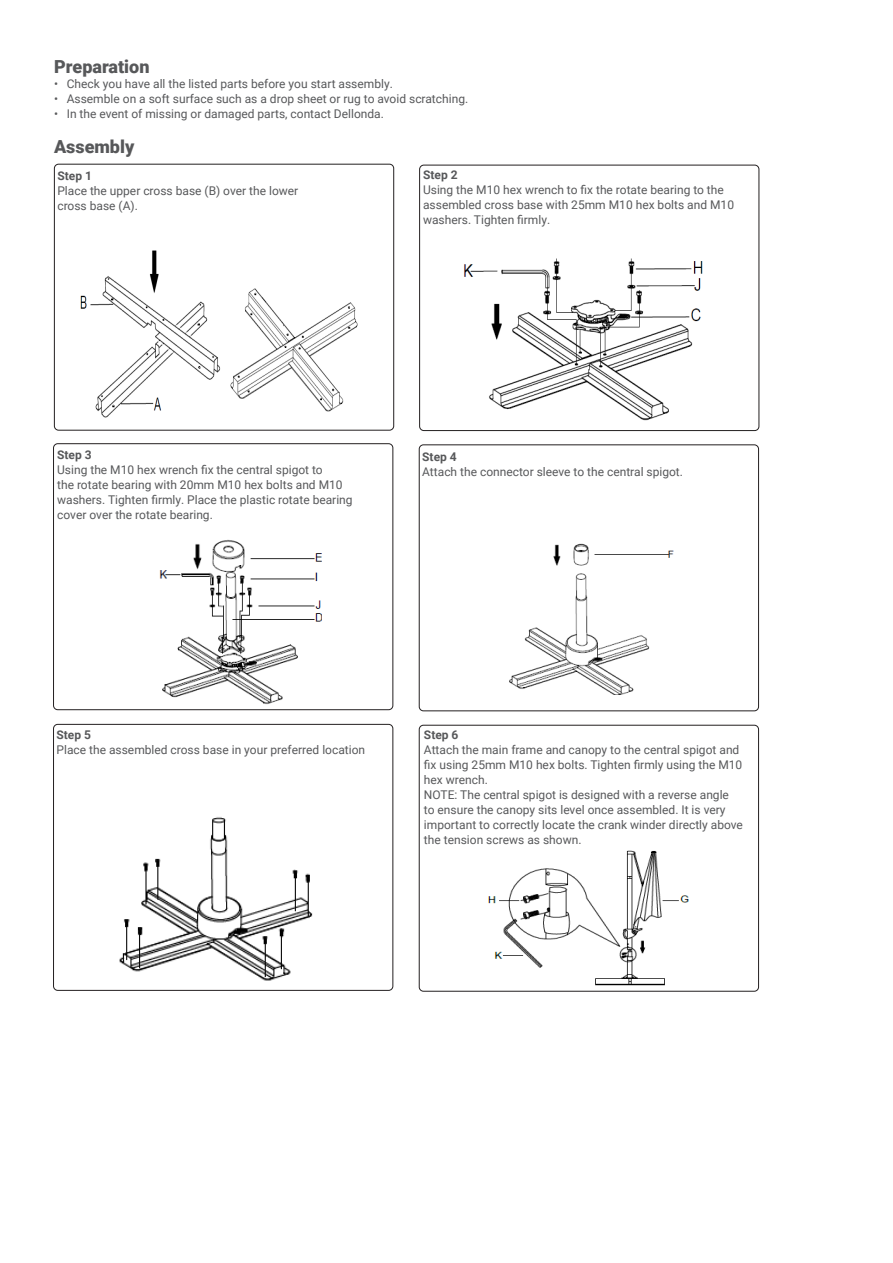
<style>
.page{position:relative;width:893px;height:1263px;background:#fff}
.page>*{position:absolute;margin:0;border:0;box-sizing:border-box;transform-origin:0 0}
.Section_Header{font:900 18px "Roboto";color:#57585a}
.Main_Copy__DO_NOT_MODIFY{font:12px/15px "Roboto";color:#57585a}
.Copy__Justified{font:12px "Roboto";color:#57585a}
.Main_Copy__DO_NOT_MODIFY-2{font:700 12px "Roboto";color:#57585a}
.Copy__Justified-2{font:700 12px "Roboto";color:#57585a}
</style>
<div class="page">
<img style="left:80px;top:250px;width:278px;height:168px">
<div style="left:54px;top:164px;width:340px;height:267px;border:1px solid #231f20;border-radius:4px"></div>
<img style="left:464px;top:258px;width:239px;height:163px">
<div style="left:419px;top:165px;width:340px;height:266px;border:1px solid #231f20;border-radius:4px"></div>
<div style="left:53px;top:443px;width:340px;height:267px;border:1px solid #231f20;border-radius:4px"></div>
<div style="left:419px;top:444px;width:340px;height:267px;border:1px solid #231f20;border-radius:4px"></div>
<img style="left:159px;top:539px;width:163px;height:166px">
<img style="left:509px;top:543px;width:165px;height:152px">
<div style="left:53px;top:724px;width:340px;height:267px;border:1px solid #231f20;border-radius:4px"></div>
<div style="left:419px;top:725px;width:340px;height:266px;border:1px solid #231f20;border-radius:4px"></div>
<img style="left:119px;top:817px;width:194px;height:164px">
<img style="left:488px;top:850px;width:201px;height:136px">
<p class="Section_Header" style="left:54px;top:54px;width:97px">Preparation</p>
<p class="Main_Copy__DO_NOT_MODIFY" style="left:54px;top:76px;width:340px">• Check you have all the listed parts before you start assembly.</p>
<p class="Main_Copy__DO_NOT_MODIFY" style="left:54px;top:91px;width:416px">• Assemble on a soft surface such as a drop sheet or rug to avoid scratching.</p>
<p class="Main_Copy__DO_NOT_MODIFY" style="left:54px;top:106px;width:331px">• In the event of missing or damaged parts, contact Dellonda.</p>
<p class="Section_Header" style="left:54px;top:134px;width:82px">Assembly</p>
<p class="Copy__Justified-2" style="left:57px;top:167px;width:36px">Step 1</p>
<p class="Copy__Justified" style="left:57px;top:182px;width:242px">Place the upper cross base (B) over the lower</p>
<p class="Copy__Justified" style="left:57px;top:197px;width:82px">cross base (A).</p>
<p class="Main_Copy__DO_NOT_MODIFY-2" style="left:423px;top:167px;width:36px">Step 2</p>
<p class="Main_Copy__DO_NOT_MODIFY" style="left:423px;top:182px;width:312px">Using the M10 hex wrench to fix the rotate bearing to the assembled cross base with 25mm M10 hex bolts and M10 washers. Tighten firmly.</p>
<p class="Main_Copy__DO_NOT_MODIFY-2" style="left:57px;top:447px;width:36px">Step 3</p>
<p class="Main_Copy__DO_NOT_MODIFY" style="left:57px;top:462px;width:297px">Using the M10 hex wrench fix the central spigot to<br>the rotate bearing with 20mm M10 hex bolts and M10 washers. Tighten firmly. Place the plastic rotate bearing cover over the rotate bearing.</p>
<p class="Main_Copy__DO_NOT_MODIFY-2" style="left:422px;top:448px;width:36px">Step 4</p>
<p class="Main_Copy__DO_NOT_MODIFY" style="left:422px;top:463px;width:262px">Attach the connector sleeve to the central spigot.</p>
<p class="Main_Copy__DO_NOT_MODIFY-2" style="left:57px;top:726px;width:36px">Step 5</p>
<p class="Main_Copy__DO_NOT_MODIFY" style="left:57px;top:741px;width:310px">Place the assembled cross base in your preferred location</p>
<p class="Main_Copy__DO_NOT_MODIFY-2" style="left:424px;top:726px;width:36px">Step 6</p>
<p class="Main_Copy__DO_NOT_MODIFY" style="left:424px;top:741px;width:320px">Attach the main frame and canopy to the central spigot and fix using 25mm M10 hex bolts. Tighten firmly using the M10 hex wrench.</p>
<p class="Main_Copy__DO_NOT_MODIFY" style="left:424px;top:786px;width:321px">NOTE: The central spigot is designed with a reverse angle<br>to ensure the canopy sits level once assembled. It is very important to correctly locate the crank winder directly above the tension screws as shown.</p>
</div>
